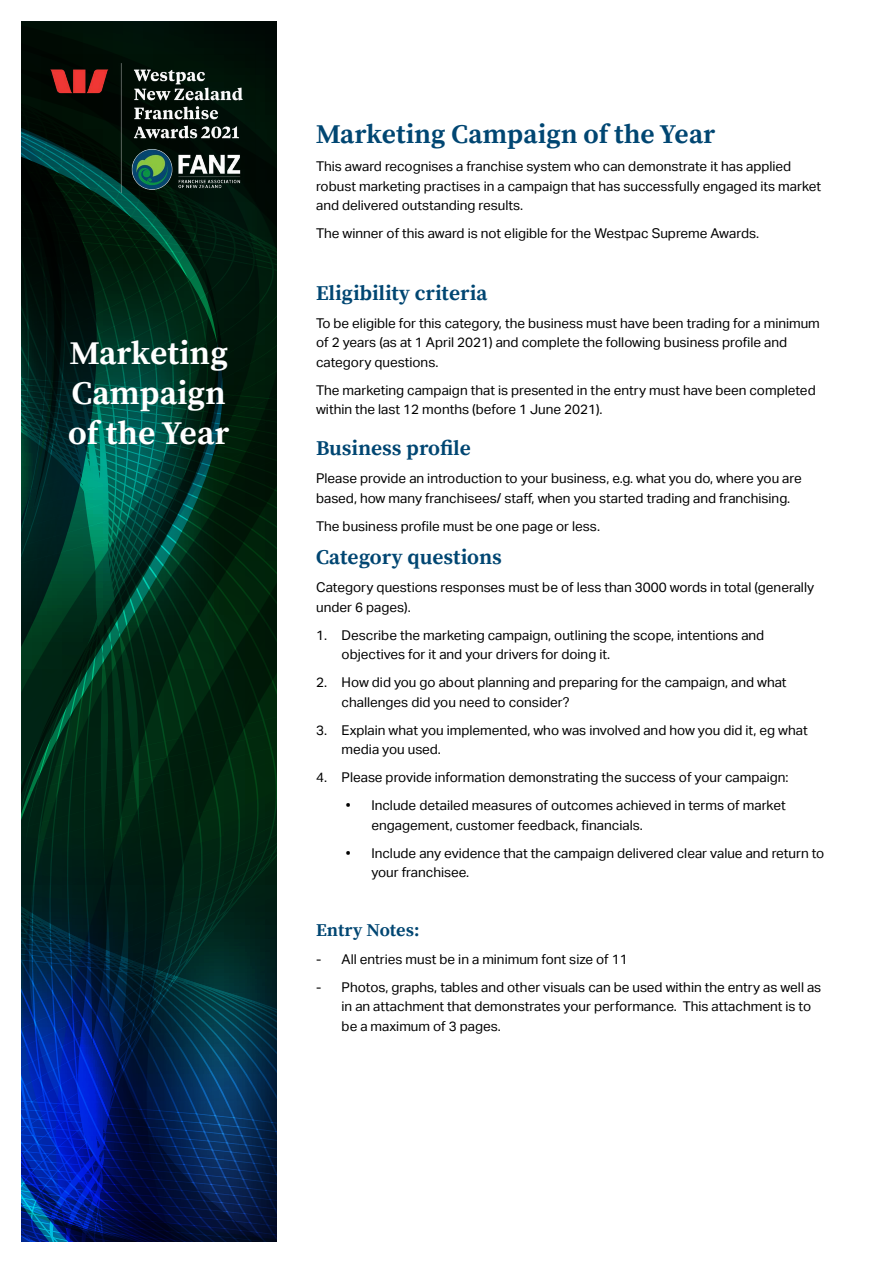
<style>
.page{position:relative;width:893px;height:1263px;background:#fff}
.page>*{position:absolute;margin:0;border:0;box-sizing:border-box;transform-origin:0 0}
.t1{font:700 33px/39.6px "Source Serif Pro";color:#fff;text-align:justify}
.t2{font:700 27px "Source Serif Pro";color:#004672}
.t3{font:700 21px "Source Serif Pro";color:#004672}
.t4{font:700 18px "Source Serif Pro";color:#004672}
.t5{font:13.5px/19.5px "Aktiv Grotesk";color:#000}
</style>
<div class="page">
<svg style="left:21px;top:21px;width:255px;height:1221px;background:#00282e"></svg>
<img style="left:42px;top:54px;width:214px;height:147px">
<h1 class="t1" style="left:68px;top:335px;width:163px">Marketing Campaign of the Year</h1>
<h2 class="t2" style="left:316px;top:118px;width:401px">Marketing Campaign of the Year</h2>
<p class="t5" style="left:316px;top:157px;width:506px">This award recognises a franchise system who can demonstrate it has applied robust marketing practises in a campaign that has successfully engaged its market and delivered outstanding results.</p>
<p class="t5" style="left:316px;top:224px;width:445px">The winner of this award is not eligible for the Westpac Supreme Awards.</p>
<h3 class="t3" style="left:316px;top:280px;width:173px">Eligibility criteria</h3>
<p class="t5" style="left:316px;top:313px;width:505px">To be eligible for this category, the business must have been trading for a minimum of 2 years (as at 1 April 2021) and complete the following business profile and category questions.</p>
<p class="t5" style="left:316px;top:380px;width:501px">The marketing campaign that is presented in the entry must have been completed within the last 12 months (before 1 June 2021).</p>
<h3 class="t3" style="left:316px;top:436px;width:156px">Business profile</h3>
<p class="t5" style="left:316px;top:469px;width:487px">Please provide an introduction to your business, e.g. what you do, where you are based, how many franchisees/ staff, when you started trading and franchising.</p>
<p class="t5" style="left:316px;top:516px;width:285px">The business profile must be one page or less.</p>
<h3 class="t3" style="left:316px;top:545px;width:187px">Category questions</h3>
<p class="t5" style="left:316px;top:578px;width:499px">Category questions responses must be of less than 3000 words in total (generally under 6 pages).</p>
<p class="t5" style="left:342px;top:625px;width:424px;text-indent:-26px">1. Describe the marketing campaign, outlining the scope, intentions and objectives for it and your drivers for doing it.</p>
<p class="t5" style="left:342px;top:673px;width:447px;text-indent:-26px">2. How did you go about planning and preparing for the campaign, and what challenges did you need to consider?</p>
<p class="t5" style="left:342px;top:720px;width:468px;text-indent:-26px">3. Explain what you implemented, who was involved and how you did it, eg what media you used.</p>
<p class="t5" style="left:316px;top:768px;width:474px">4. Please provide information demonstrating the success of your campaign:</p>
<p class="t5" style="left:371px;top:796px;width:416px;text-indent:-26px">• Include detailed measures of outcomes achieved in terms of market engagement, customer feedback, financials.</p>
<p class="t5" style="left:371px;top:843px;width:455px;text-indent:-26px">• Include any evidence that the campaign delivered clear value and return to your franchisee.</p>
<h3 class="t4" style="left:316px;top:919px;width:105px">Entry Notes:</h3>
<p class="t5" style="left:316px;top:949px;width:313px">- All entries must be in a minimum font size of 11</p>
<p class="t5" style="left:342px;top:977px;width:481px;text-indent:-26px">- Photos, graphs, tables and other visuals can be used within the entry as well as in an attachment that demonstrates your performance. This attachment is to be a maximum of 3 pages.</p>
</div>
